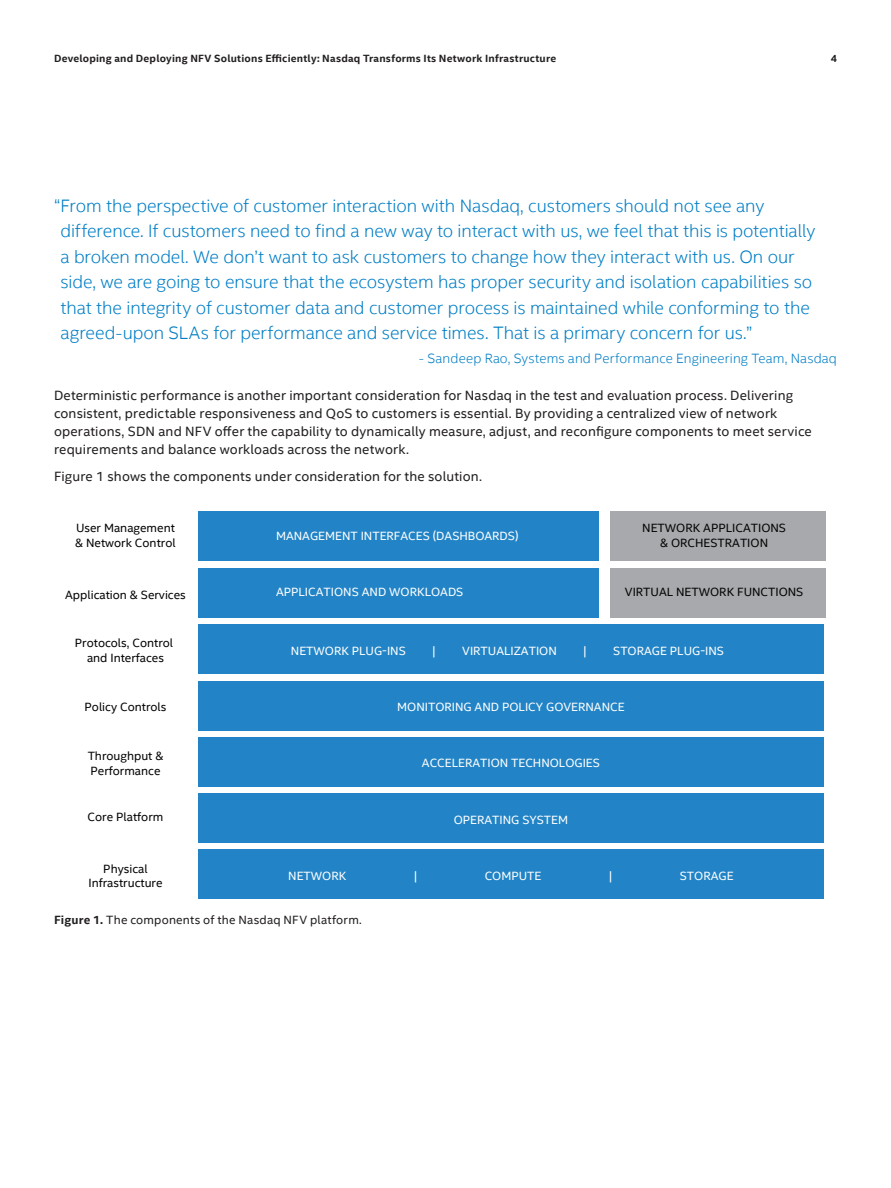
<style>
.page{position:relative;width:891px;height:1188px;background:#fff}
.page>*{position:absolute;margin:0;border:0;box-sizing:border-box;transform-origin:0 0}
.t1{font:300 18px/25.5px "Intel Clear";letter-spacing:-.005em;color:#007ec5}
.t2{font:13.5px/18px "Intel Clear";letter-spacing:.01em;color:#231f20}
.t3{font:300 13.5px "Intel Clear";letter-spacing:.01em;color:#007ec5}
.t4{font:12px/14.4px "Intel Clear";color:#040503;text-align:center}
.t5{font:12px "Intel Clear";color:#fff}
.t6{font:12px "Intel Clear";letter-spacing:.015em;color:#231f20}
.t7{font:700 10.5px "Intel Clear";letter-spacing:.02em;color:#231f20}
.s1{font-weight:700}
</style>
<div class="page">
<div style="left:198px;top:511px;width:401px;height:50px;background:#2284c6"></div>
<div style="left:198px;top:568px;width:401px;height:50px;background:#2284c6"></div>
<div style="left:610px;top:511px;width:215px;height:50px;background:#a7a9ac"></div>
<div style="left:610px;top:568px;width:215px;height:50px;background:#a7a9ac"></div>
<div style="left:198px;top:625px;width:626px;height:49px;background:#2284c6"></div>
<div style="left:198px;top:681px;width:626px;height:50px;background:#2284c6"></div>
<div style="left:198px;top:737px;width:626px;height:50px;background:#2284c6"></div>
<div style="left:198px;top:793px;width:626px;height:50px;background:#2284c6"></div>
<div style="left:198px;top:850px;width:626px;height:49px;background:#2284c6"></div>
<p class="t7" style="left:54px;top:52px;width:504px">Developing and Deploying NFV Solutions Efficiently: Nasdaq Transforms Its Network Infrastructure</p>
<p class="t7" style="left:831px;top:52px;width:8px">4</p>
<p class="t1" style="left:60px;top:193px;width:757px;text-indent:-6px">“From the perspective of customer interaction with Nasdaq, customers should not see any difference. If customers need to find a new way to interact with us, we feel that this is potentially a broken model. We don’t want to ask customers to change how they interact with us. On our side, we are going to ensure that the ecosystem has proper security and isolation capabilities so that the integrity of customer data and customer process is maintained while conforming to the agreed-upon SLAs for performance and service times. That is a primary concern for us.”</p>
<p class="t3" style="left:419px;top:350px;width:419px">- Sandeep Rao, Systems and Performance Engineering Team, Nasdaq</p>
<p class="t2" style="left:54px;top:387px;width:759px">Deterministic performance is another important consideration for Nasdaq in the test and evaluation process. Delivering consistent, predictable responsiveness and QoS to customers is essential. By providing a centralized view of network operations, SDN and NFV offer the capability to dynamically measure, adjust, and reconfigure components to meet service requirements and balance workloads across the network.</p>
<p class="t2" style="left:54px;top:468px;width:430px">Figure 1 shows the components under consideration for the solution.</p>
<p class="t4" style="left:75px;top:521px;width:102px;text-align:left">User Management &amp; Network Control</p>
<p class="t5" style="left:276px;top:528px;width:244px">MANAGEMENT INTERFACES (DASHBOARDS)</p>
<p class="t4" style="left:642px;top:521px;width:145px">NETWORK APPLICATIONS &amp; ORCHESTRATION</p>
<p class="t4" style="left:65px;top:588px;width:122px">Application &amp; Services</p>
<p class="t4" style="left:75px;top:636px;width:100px">Protocols, Control and Interfaces</p>
<p class="t5" style="left:276px;top:585px;width:189px">APPLICATIONS AND WORKLOADS</p>
<p class="t4" style="left:625px;top:585px;width:180px">VIRTUAL NETWORK FUNCTIONS</p>
<p class="t5" style="left:291px;top:644px;width:117px">NETWORK PLUG-INS</p>
<p class="t5" style="left:432px;top:644px;width:5px">|</p>
<p class="t5" style="left:462px;top:644px;width:96px">VIRTUALIZATION</p>
<p class="t5" style="left:583px;top:644px;width:5px">|</p>
<p class="t5" style="left:613px;top:644px;width:112px">STORAGE PLUG-INS</p>
<p class="t4" style="left:85px;top:700px;width:83px">Policy Controls</p>
<p class="t4" style="left:88px;top:749px;width:77px;text-align:left">Throughput &amp;<br>Performance</p>
<p class="t5" style="left:397px;top:700px;width:229px">MONITORING AND POLICY GOVERNANCE</p>
<p class="t5" style="left:422px;top:756px;width:180px">ACCELERATION TECHNOLOGIES</p>
<p class="t4" style="left:88px;top:810px;width:77px">Core Platform</p>
<p class="t5" style="left:454px;top:812px;width:116px">OPERATING SYSTEM</p>
<p class="t4" style="left:89px;top:861px;width:76px">Physical<br>Infrastructure</p>
<p class="t5" style="left:288px;top:869px;width:60px">NETWORK</p>
<p class="t5" style="left:414px;top:869px;width:5px">|</p>
<p class="t5" style="left:485px;top:869px;width:58px">COMPUTE</p>
<p class="t5" style="left:609px;top:869px;width:5px">|</p>
<p class="t5" style="left:680px;top:869px;width:55px">STORAGE</p>
<p class="t6" style="left:54px;top:913px;width:309px"><span class="s1">Figure 1.</span> The components of the Nasdaq NFV platform.</p>
</div>
